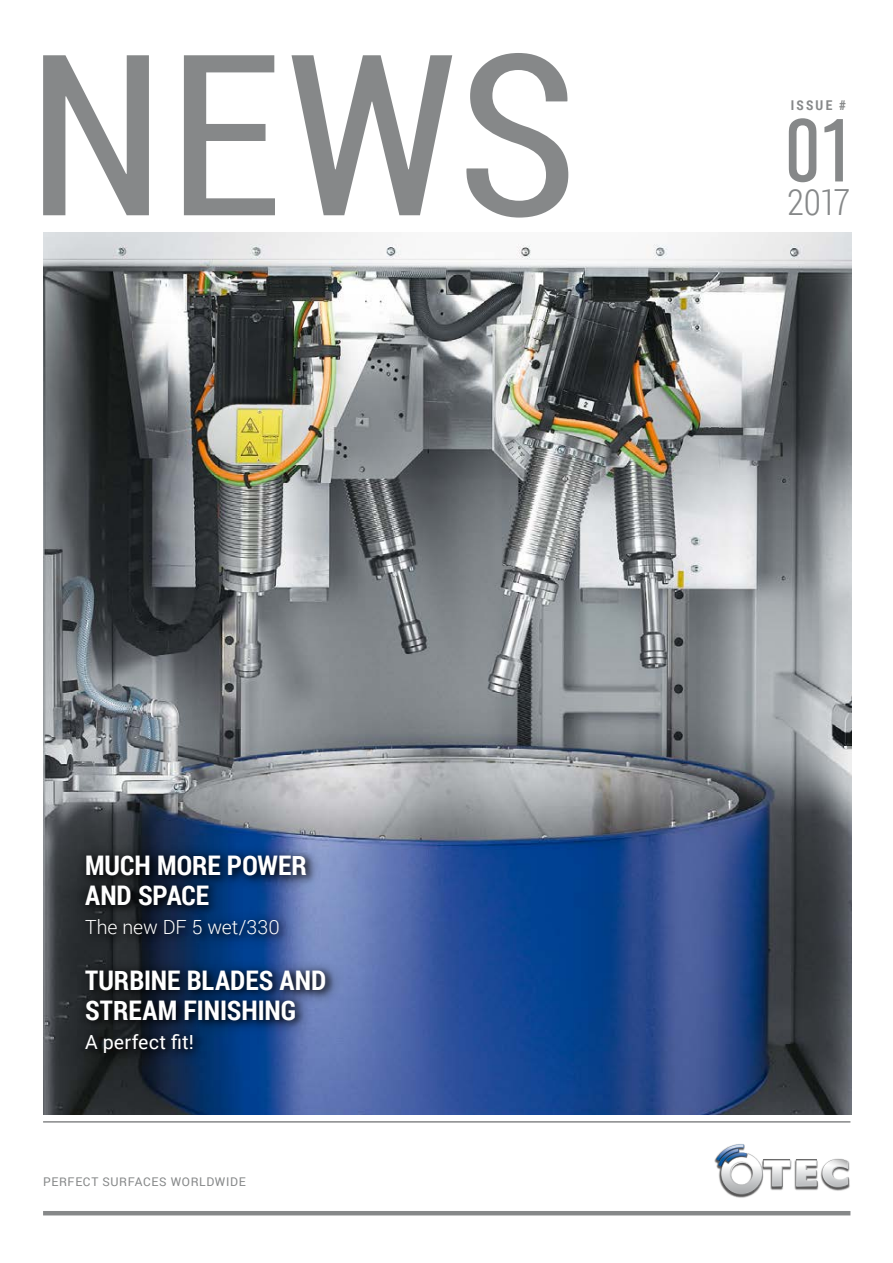
<style>
.page{position:relative;width:893px;height:1263px;background:#fff}
.page>*{position:absolute;margin:0;border:0;box-sizing:border-box;transform-origin:0 0}
.t1{font:225px "Roboto Condensed";color:#868889}
.t2{font:condensed 90px "Ad Grotesk SB";color:#868889}
.t3{font:300 36px "Roboto Condensed";color:#868889}
.t4{font:700 27px/30px "Roboto Condensed";color:#fff}
.t5{font:300 19.5px "Roboto";letter-spacing:-.005em;color:#fff}
.t6{font:19.5px "Roboto";letter-spacing:.01em;color:#fff}
.t7{font:700 13.5px "Roboto Condensed";letter-spacing:.17em;color:#868889}
.t8{font:12px "Roboto";letter-spacing:.055em;color:#868889}
</style>
<div class="page">
<img style="left:43px;top:232px;width:808px;height:883px">
<div style="left:75px;top:844px;width:268px;height:225px;background:#000;opacity:.75"></div>
<div style="left:82px;top:852px;width:254px;height:211px;background:#000;opacity:.7"></div>
<hr style="left:43px;top:1121px;width:807px;height:1px;background:#868889">
<hr style="left:43px;top:1211px;width:807px;height:4px;background:#868889">
<img style="left:714px;top:1158px;width:136px;height:40px">
<svg style="left:716px;top:1144px;width:133px;height:50px"></svg>
<h1 class="t1" style="left:28px;top:-21px;width:551px">NEWS</h1>
<p class="t7" style="left:791px;top:96px;width:57px">ISSUE #</p>
<h2 class="t2" style="left:783px;top:99px;width:74px">01</h2>
<h3 class="t3" style="left:787px;top:178px;width:65px">2017</h3>
<p class="t4" style="left:85px;top:849px;width:223px">MUCH MORE POWER<br>AND SPACE</p>
<p class="t5" style="left:85px;top:914px;width:196px">The new DF 5 wet/330</p>
<p class="t4" style="left:85px;top:964px;width:243px">TURBINE BLADES AND<br>STREAM FINISHING</p>
<p class="t6" style="left:85px;top:1028px;width:110px">A perfect fit!</p>
<p class="t8" style="left:43px;top:1174px;width:204px">PERFECT SURFACES WORLDWIDE</p>
</div>
